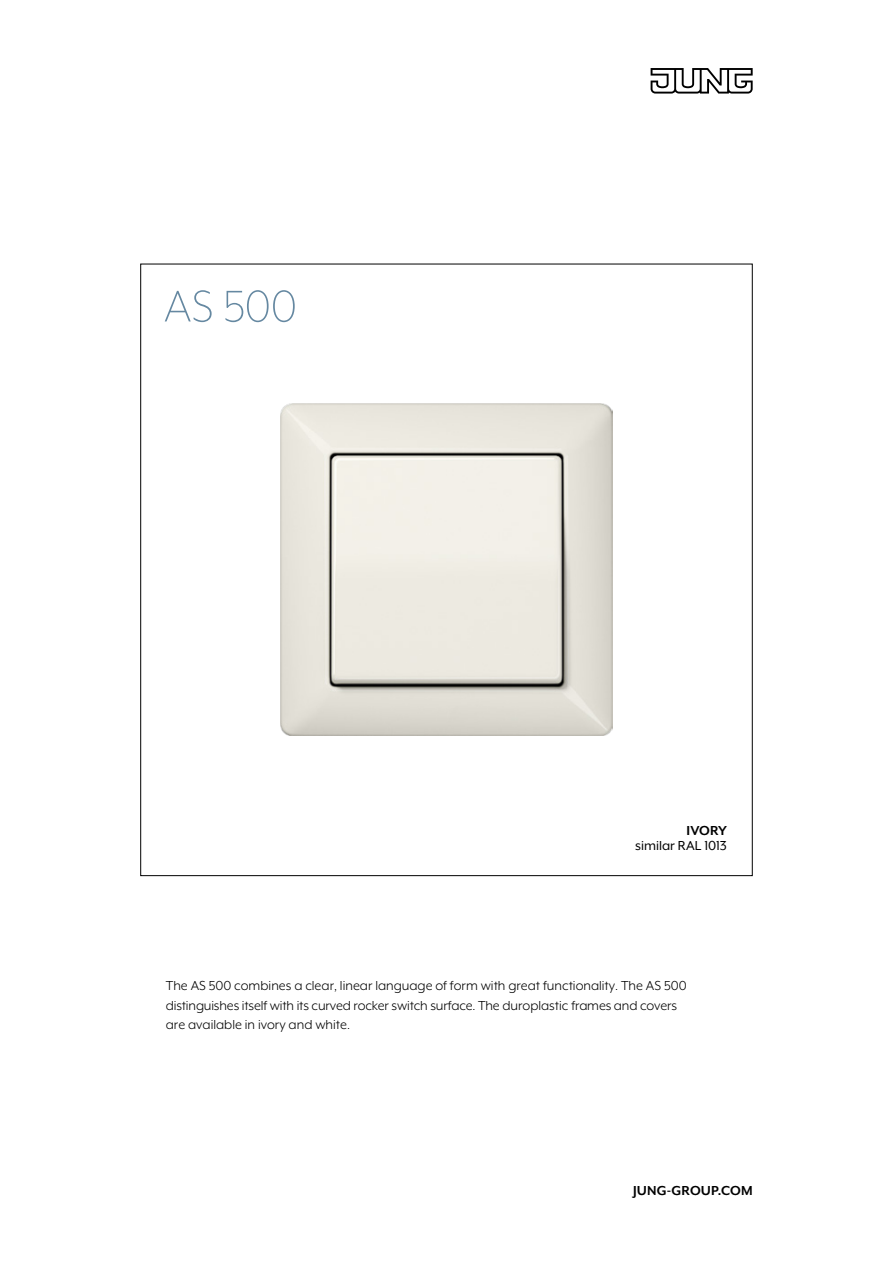
<style>
.page{position:relative;width:893px;height:1263px;background:#fff}
.page>*{position:absolute;margin:0;border:0;box-sizing:border-box;transform-origin:0 0}
.t1{font:300 51px "Mr Eaves XL Mod OT";color:#6588a1}
.t2{font:15px/19.5px "Mr Eaves XL Mod OT";color:#000}
.t3{font:700 15px "Mr Eaves XL Mod OT";letter-spacing:.01em;color:#000}
.t4{font:15px "Mr Eaves XL Mod OT";color:#000}
</style>
<div class="page">
<svg style="left:651px;top:68px;width:102px;height:26px"></svg>
<img style="left:281px;top:404px;width:331px;height:332px">
<h1 class="t1" style="left:164px;top:281px;width:135px">AS 500</h1>
<p class="t3" style="left:687px;top:823px;width:42px">IVORY</p>
<p class="t4" style="left:635px;top:838px;width:93px">similar RAL 1013</p>
<p class="t2" style="left:166px;top:976px;width:522px">The AS 500 combines a clear, linear language of form with great functionality. The AS 500 distinguishes itself with its curved rocker switch surface. The duroplastic frames and covers are available in ivory and white.</p>
<p class="t3" style="left:633px;top:1183px;width:121px">JUNG-GROUP.COM</p>
</div>
